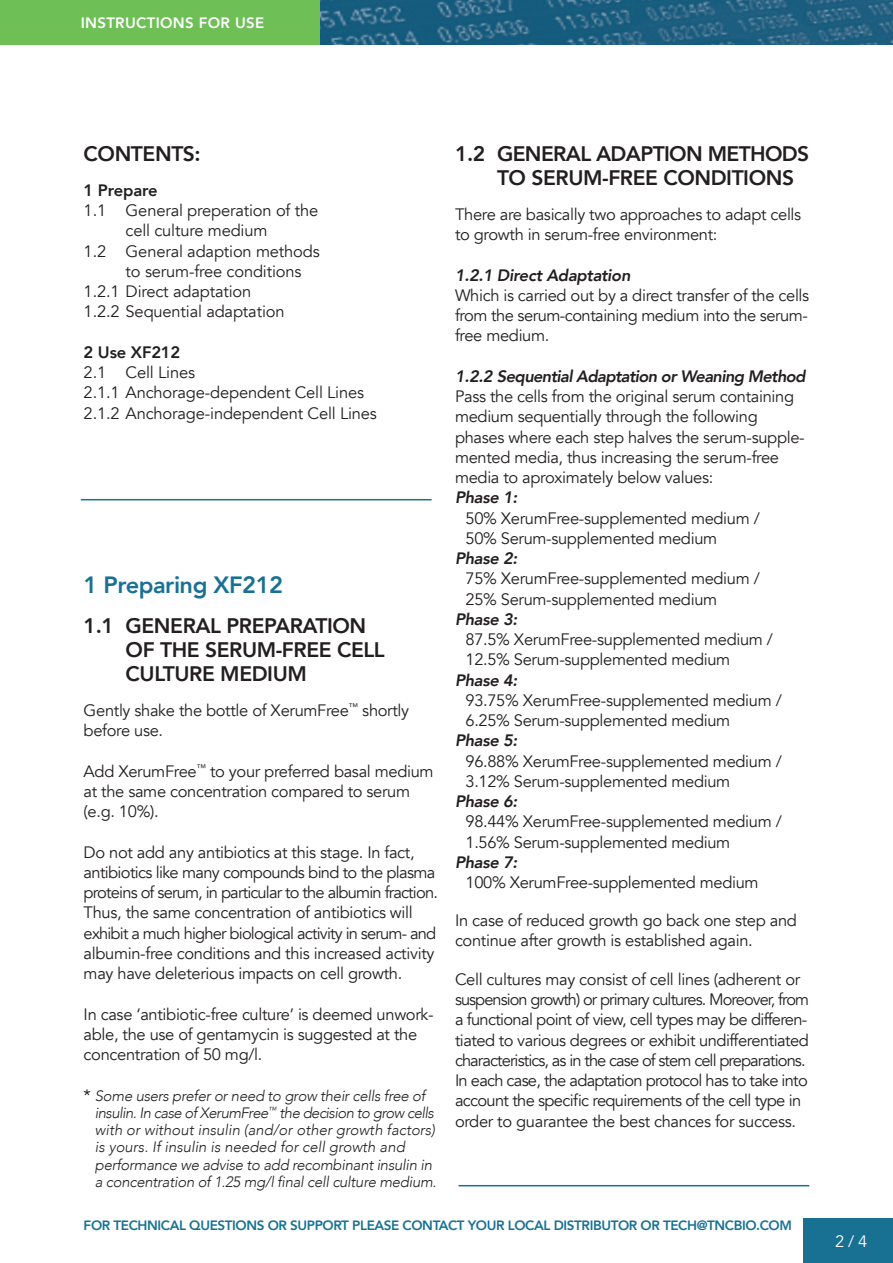
<style>
.page{position:relative;width:893px;height:1263px;background:#fff}
.page>*{position:absolute;margin:0;border:0;box-sizing:border-box;transform-origin:0 0}
.t1{font:800 23.55px "Avenir";letter-spacing:-.02em;color:#187193}
.t2{font:800 21px/24px "Avenir";letter-spacing:-.02em;color:#231f20}
.t3{font:16.5px/20.2px "Avenir";letter-spacing:-.02em;color:#231f20}
.t4{font:16.5px/20.2px "Avenir";letter-spacing:-.04em;color:#231f20}
.t5{font:italic 800 16.5px "Avenir";letter-spacing:-.02em;color:#231f20}
.t6{font:italic 800 16.5px "Avenir";letter-spacing:-.04em;color:#231f20}
.t7{font:800 16.5px "Avenir";letter-spacing:-.01em;color:#231f20}
.t8{font:16.5px "Avenir";color:#fff}
.t9{font:italic 300 15px/17.2px "Avenir";letter-spacing:-.02em;color:#231f20}
.t10{font:800 15px "Avenir";letter-spacing:.02em;color:#fff}
.t11{font:800 13.5px "Avenir";letter-spacing:-.03em;color:#187193}
.s1{font-weight:400;font-style:normal;font-size:16.5px}
</style>
<div class="page">
<div style="left:0;top:0;width:321px;height:45px;background:#6ebf56"></div>
<svg style="left:321px;top:0;width:572px;height:45px;background:#226282"></svg>
<div style="left:804px;top:1218px;width:89px;height:45px;background:#187193"></div>
<hr style="left:81px;top:499px;width:351px;height:1px;background:#187193">
<hr style="left:458px;top:1185px;width:351px;height:1px;background:#187193">
<p class="t10" style="left:81px;top:9px;width:185px">INSTRUCTIONS FOR USE</p>
<p class="t2" style="left:84px;top:141px;width:119px">CONTENTS:</p>
<p class="t7" style="left:84px;top:175px;width:75px">1 Prepare</p>
<p class="t3" style="left:84px;top:200px;width:236px">1.1 General preperation of the</p>
<p class="t3" style="left:126px;top:221px;width:143px">cell culture medium</p>
<p class="t3" style="left:84px;top:241px;width:238px">1.2 General adaption methods</p>
<p class="t3" style="left:126px;top:261px;width:177px">to serum-free conditions</p>
<p class="t3" style="left:84px;top:281px;width:169px">1.2.1 Direct adaptation</p>
<p class="t3" style="left:84px;top:302px;width:202px">1.2.2 Sequential adaptation</p>
<p class="t7" style="left:84px;top:337px;width:98px">2 Use XF212</p>
<p class="t3" style="left:84px;top:362px;width:295px">2.1 Cell Lines<br>2.1.1 Anchorage-dependent Cell Lines<br>2.1.2 Anchorage-independent Cell Lines</p>
<h1 class="t1" style="left:84px;top:563px;width:201px">1 Preparing XF212</h1>
<p class="t2" style="left:126px;top:613px;width:261px;text-indent:-42px">1.1 GENERAL PREPARATION<br>OF THE SERUM-FREE CELL<br>CULTURE MEDIUM</p>
<p class="t3" style="left:84px;top:700px;width:327px">Gently shake the bottle of XerumFree<sup>™</sup> shortly before use.</p>
<p class="t3" style="left:84px;top:761px;width:351px">Add XerumFree<sup>™</sup> to your preferred basal medium at the same concentration compared to serum (e.g. 10%).</p>
<p class="t3" style="left:84px;top:842px;width:356px">Do not add any antibiotics at this stage. In fact, antibiotics like many compounds bind to the plasma proteins of serum, in particular to the albumin fraction.<br>Thus, the same concentration of antibiotics will exhibit a much higher biological activity in serum- and albumin-free conditions and this increased activity may have deleterious impacts on cell growth.</p>
<p class="t3" style="left:84px;top:1004px;width:351px">In case ‘antibiotic-free culture’ is deemed unwork&shy;able, the use of gentamycin is suggested at the concentration of 50 mg/l.</p>
<p class="t9" style="left:95px;top:1087px;width:343px;text-indent:-11px"><span class="s1">*</span> Some users prefer or need to grow their cells free of insulin. In case of XerumFree<sup>™</sup> the decision to grow cells with or without insulin (and/or other growth factors) is yours. If insulin is needed for cell growth and performance we advise to add recombinant insulin in a concentration of 1.25 mg/l final cell culture medium.</p>
<p class="t2" style="left:497px;top:141px;width:314px;text-indent:-42px">1.2 GENERAL ADAPTION METHODS<br>TO SERUM-FREE CONDITIONS</p>
<p class="t3" style="left:455px;top:204px;width:348px">There are basically two approaches to adapt cells to growth in serum-free environment:</p>
<p class="t5" style="left:455px;top:265px;width:177px">1.2.1 Direct Adaptation</p>
<p class="t3" style="left:455px;top:285px;width:356px;text-align:justify">Which is carried out by a direct transfer of the cells from the serum-containing medium into the serum&shy;free medium.</p>
<p class="t6" style="left:455px;top:366px;width:352px">1.2.2 Sequential Adaptation or Weaning Method</p>
<p class="t3" style="left:455px;top:386px;width:351px">Pass the cells from the original serum containing medium sequentially through the following phases where each step halves the serum-supple&shy;mented media, thus increasing the serum-free media to aproximately below values:</p>
<p class="t5" style="left:455px;top:488px;width:64px">Phase 1:</p>
<p class="t3" style="left:465px;top:508px;width:296px">50% XerumFree-supplemented medium /<br>50% Serum-supplemented medium</p>
<p class="t5" style="left:455px;top:548px;width:64px">Phase 2:</p>
<p class="t3" style="left:465px;top:569px;width:296px">75% XerumFree-supplemented medium /<br>25% Serum-supplemented medium</p>
<p class="t5" style="left:455px;top:609px;width:64px">Phase 3:</p>
<p class="t3" style="left:465px;top:629px;width:309px">87.5% XerumFree-supplemented medium /<br>12.5% Serum-supplemented medium</p>
<p class="t5" style="left:455px;top:670px;width:64px">Phase 4:</p>
<p class="t3" style="left:465px;top:690px;width:318px">93.75% XerumFree-supplemented medium /<br>6.25% Serum-supplemented medium</p>
<p class="t5" style="left:455px;top:731px;width:64px">Phase 5:</p>
<p class="t3" style="left:465px;top:751px;width:318px">96.88% XerumFree-supplemented medium /<br>3.12% Serum-supplemented medium</p>
<p class="t5" style="left:455px;top:791px;width:64px">Phase 6:</p>
<p class="t3" style="left:465px;top:812px;width:318px">98.44% XerumFree-supplemented medium /<br>1.56% Serum-supplemented medium</p>
<p class="t5" style="left:455px;top:852px;width:64px">Phase 7:</p>
<p class="t3" style="left:465px;top:872px;width:295px">100% XerumFree-supplemented medium</p>
<p class="t3" style="left:455px;top:911px;width:343px">In case of reduced growth go back one step and continue after growth is established again.</p>
<p class="t4" style="left:455px;top:969px;width:356px">Cell cultures may consist of cell lines (adherent or suspension growth) or primary cultures. Moreover, from a functional point of view, cell types may be differen&shy;tiated to various degrees or exhibit undifferentiated characteristics, as in the case of stem cell preparations.<br>In each case, the adaptation protocol has to take into account the specific requirements of the cell type in order to guarantee the best chances for success.</p>
<p class="t11" style="left:84px;top:1213px;width:710px">FOR TECHNICAL QUESTIONS OR SUPPORT PLEASE CONTACT YOUR LOCAL DISTRIBUTOR OR TECH@TNCBIO.COM</p>
<p class="t8" style="left:835px;top:1231px;width:34px">2 / 4</p>
</div>
